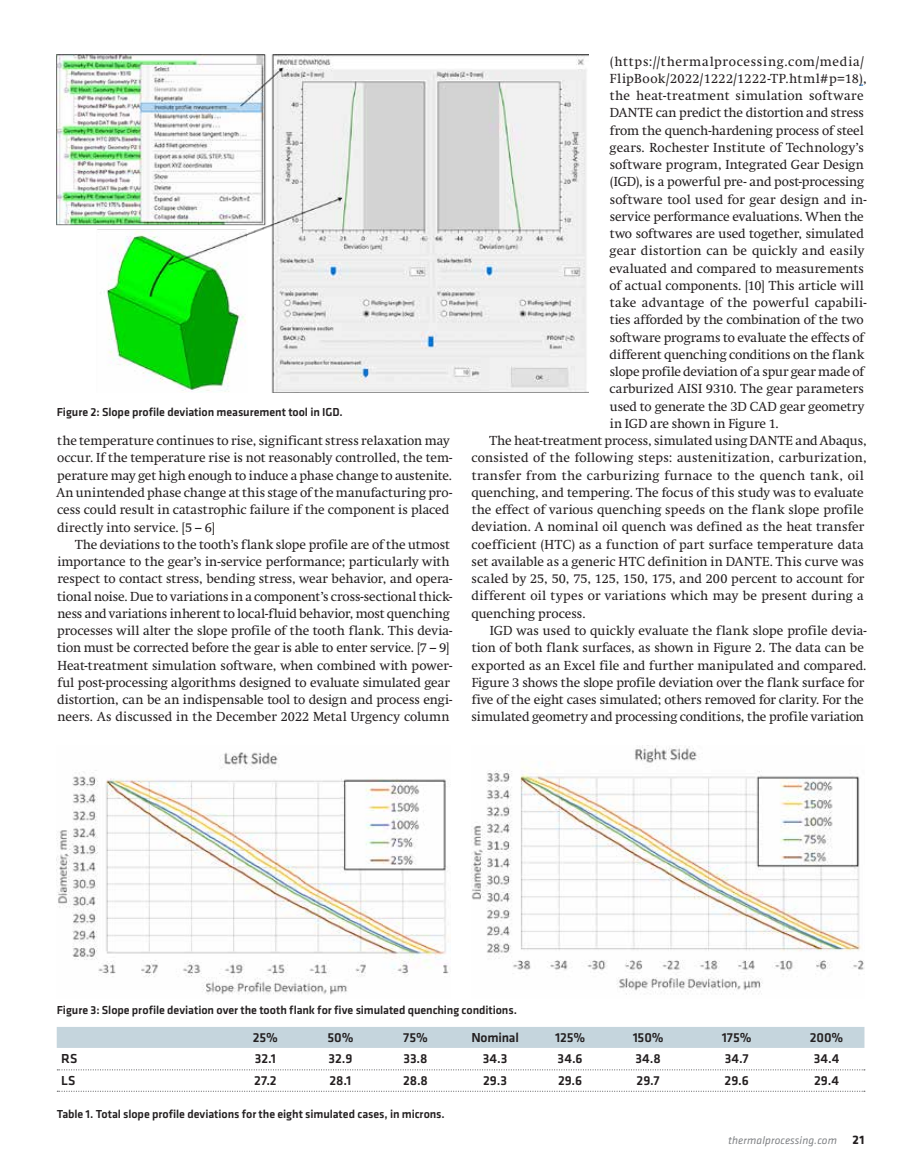
<style>
.page{position:relative;width:905px;height:1175px;background:#fff}
.page>*{position:absolute;margin:0;border:0;box-sizing:border-box;transform-origin:0 0}
.t1{font:500 13.5px "Klavika Basic";letter-spacing:-.005em;color:#231f20}
.t2{font:12.9px/17.2px "Swift";letter-spacing:.005em;color:#231f20}
.t3{font:12.9px "Swift";letter-spacing:.025em;color:#231f20}
.t4{font:12.9px "Swift";letter-spacing:.03em;color:#231f20}
.t5{font:12.9px "Swift";letter-spacing:-.015em;color:#231f20}
.t6{font:12.9px "Swift";letter-spacing:.055em;color:#231f20}
.t7{font:500 12px "Klavika Basic";letter-spacing:-.005em;color:#231f20}
.t8{font:italic 11.25px "Klavika Basic";letter-spacing:.01em;color:#808285}
.s1{font-weight:700;font-style:normal;font-size:12.75px;color:#231f20}
</style>
<div class="page">
<img style="left:57px;top:55px;width:531px;height:337px">
<img style="left:57px;top:752px;width:392px;height:243px">
<img style="left:471px;top:746px;width:393px;height:249px">
<div style="left:57px;top:1026px;width:807px;height:21px;background:#c5d5dd"></div>
<svg style="left:57px;top:1069px;width:807px;height:1px"></svg>
<svg style="left:57px;top:1090px;width:807px;height:1px"></svg>
<p class="t7" style="left:57px;top:403px;width:288px">Figure 2: Slope profile deviation measurement tool in IGD.</p>
<p class="t2" style="left:56px;top:432px;width:397px">the temperature continues to rise, significant stress relaxation may occur. If the temperature rise is not reasonably controlled, the tem&shy;perature may get high enough to induce a phase change to austenite.<br>An unintended phase change at this stage of the manufacturing pro&shy;cess could result in catastrophic failure if the component is placed directly into service. [5 – 6]</p>
<p class="t2" style="left:57px;top:535px;width:397px;text-indent:18px">The deviations to the tooth’s flank slope profile are of the utmost importance to the gear’s in-service performance; particularly with respect to contact stress, bending stress, wear behavior, and opera&shy;tional noise. Due to variations in a component’s cross-sectional thick&shy;ness and variations inherent to local-fluid behavior, most quenching processes will alter the slope profile of the tooth flank. This devia&shy;tion must be corrected before the gear is able to enter service. [7 – 9] Heat-treatment simulation software, when combined with power&shy;ful post-processing algorithms designed to evaluate simulated gear distortion, can be an indispensable tool to design and process engi&shy;neers. As discussed in the December 2022 Metal Urgency column</p>
<p class="t6" style="left:610px;top:54px;width:255px">(https://thermalprocessing.com/media/</p>
<p class="t3" style="left:610px;top:71px;width:258px">FlipBook/2022/1222/1222-TP.html#p=18),</p>
<p class="t3" style="left:609px;top:88px;width:255px">the heat-treatment simulation software</p>
<p class="t2" style="left:610px;top:104px;width:255px">DANTE can predict the distortion and stress</p>
<p class="t2" style="left:610px;top:121px;width:255px">from the quench-hardening process of steel</p>
<p class="t2" style="left:609px;top:139px;width:256px">gears. Rochester Institute of Technology’s</p>
<p class="t2" style="left:609px;top:156px;width:256px">software program, Integrated Gear Design</p>
<p class="t2" style="left:610px;top:173px;width:255px">(IGD), is a powerful pre- and post-processing</p>
<p class="t2" style="left:609px;top:190px;width:258px">software tool used for gear design and in-</p>
<p class="t2" style="left:609px;top:208px;width:255px">service performance evaluations. When the</p>
<p class="t2" style="left:609px;top:225px;width:255px">two softwares are used together, simulated</p>
<p class="t2" style="left:609px;top:242px;width:256px">gear distortion can be quickly and easily</p>
<p class="t2" style="left:609px;top:259px;width:256px">evaluated and compared to measurements</p>
<p class="t2" style="left:609px;top:277px;width:256px">of actual components. [10] This article will</p>
<p class="t3" style="left:609px;top:295px;width:258px">take advantage of the powerful capabili-</p>
<p class="t2" style="left:609px;top:311px;width:255px">ties afforded by the combination of the two</p>
<p class="t2" style="left:609px;top:328px;width:256px">software programs to evaluate the effects of</p>
<p class="t2" style="left:609px;top:346px;width:256px">different quenching conditions on the flank</p>
<p class="t5" style="left:609px;top:364px;width:256px">slope profile deviation of a spur gear made of</p>
<p class="t2" style="left:609px;top:380px;width:256px">carburized AISI 9310. The gear parameters</p>
<p class="t2" style="left:610px;top:397px;width:256px">used to generate the 3D CAD gear geometry</p>
<p class="t2" style="left:610px;top:415px;width:170px">in IGD are shown in Figure 1.</p>
<p class="t2" style="left:489px;top:432px;width:379px">The heat-treatment process, simulated using DANTE and Abaqus,</p>
<p class="t2" style="left:471px;top:449px;width:397px">consisted of the following steps: austenitization, carburization,</p>
<p class="t4" style="left:471px;top:467px;width:393px">transfer from the carburizing furnace to the quench tank, oil</p>
<p class="t2" style="left:471px;top:484px;width:394px">quenching, and tempering. The focus of this study was to evaluate</p>
<p class="t2" style="left:471px;top:501px;width:394px">the effect of various quenching speeds on the flank slope profile</p>
<p class="t2" style="left:471px;top:518px;width:394px">deviation. A nominal oil quench was defined as the heat transfer</p>
<p class="t2" style="left:471px;top:535px;width:394px">coefficient (HTC) as a function of part surface temperature data</p>
<p class="t2" style="left:471px;top:553px;width:394px">set available as a generic HTC definition in DANTE. This curve was</p>
<p class="t2" style="left:471px;top:570px;width:394px">scaled by 25, 50, 75, 125, 150, 175, and 200 percent to account for</p>
<p class="t2" style="left:471px;top:587px;width:394px">different oil types or variations which may be present during a</p>
<p class="t2" style="left:471px;top:604px;width:116px">quenching process.</p>
<p class="t2" style="left:490px;top:622px;width:378px">IGD was used to quickly evaluate the flank slope profile devia-</p>
<p class="t2" style="left:471px;top:639px;width:394px">tion of both flank surfaces, as shown in Figure 2. The data can be</p>
<p class="t2" style="left:471px;top:656px;width:396px">exported as an Excel file and further manipulated and compared.</p>
<p class="t2" style="left:472px;top:673px;width:394px">Figure 3 shows the slope profile deviation over the flank surface for</p>
<p class="t2" style="left:472px;top:691px;width:393px">five of the eight cases simulated; others removed for clarity. For the</p>
<p class="t2" style="left:471px;top:708px;width:394px">simulated geometry and processing conditions, the profile variation</p>
<p class="t7" style="left:57px;top:1002px;width:461px">Figure 3: Slope profile deviation over the tooth flank for five simulated quenching conditions.</p>
<p class="t1" style="left:253px;top:1028px;width:27px">25%</p>
<p class="t1" style="left:327px;top:1028px;width:28px">50%</p>
<p class="t1" style="left:403px;top:1028px;width:26px">75%</p>
<p class="t1" style="left:471px;top:1028px;width:49px">Nominal</p>
<p class="t1" style="left:555px;top:1028px;width:32px">125%</p>
<p class="t1" style="left:632px;top:1028px;width:33px">150%</p>
<p class="t1" style="left:721px;top:1028px;width:31px">175%</p>
<p class="t1" style="left:809px;top:1028px;width:35px">200%</p>
<p class="t1" style="left:61px;top:1049px;width:18px">RS</p>
<p class="t1" style="left:255px;top:1049px;width:23px">32.1</p>
<p class="t1" style="left:328px;top:1049px;width:25px">32.9</p>
<p class="t1" style="left:403px;top:1049px;width:25px">33.8</p>
<p class="t1" style="left:483px;top:1049px;width:26px">34.3</p>
<p class="t1" style="left:557px;top:1049px;width:27px">34.6</p>
<p class="t1" style="left:635px;top:1049px;width:27px">34.8</p>
<p class="t1" style="left:724px;top:1049px;width:26px">34.7</p>
<p class="t1" style="left:813px;top:1049px;width:27px">34.4</p>
<p class="t1" style="left:61px;top:1071px;width:16px">LS</p>
<p class="t1" style="left:254px;top:1071px;width:24px">27.2</p>
<p class="t1" style="left:329px;top:1071px;width:23px">28.1</p>
<p class="t1" style="left:403px;top:1071px;width:26px">28.8</p>
<p class="t1" style="left:483px;top:1071px;width:25px">29.3</p>
<p class="t1" style="left:558px;top:1071px;width:26px">29.6</p>
<p class="t1" style="left:636px;top:1071px;width:25px">29.7</p>
<p class="t1" style="left:724px;top:1071px;width:26px">29.6</p>
<p class="t1" style="left:814px;top:1071px;width:26px">29.4</p>
<p class="t7" style="left:57px;top:1106px;width:389px">Table 1. Total slope profile deviations for the eight simulated cases, in microns.</p>
<p class="t8" style="left:728px;top:1133px;width:138px">thermalprocessing.com <span class="s1">21</span></p>
</div>
